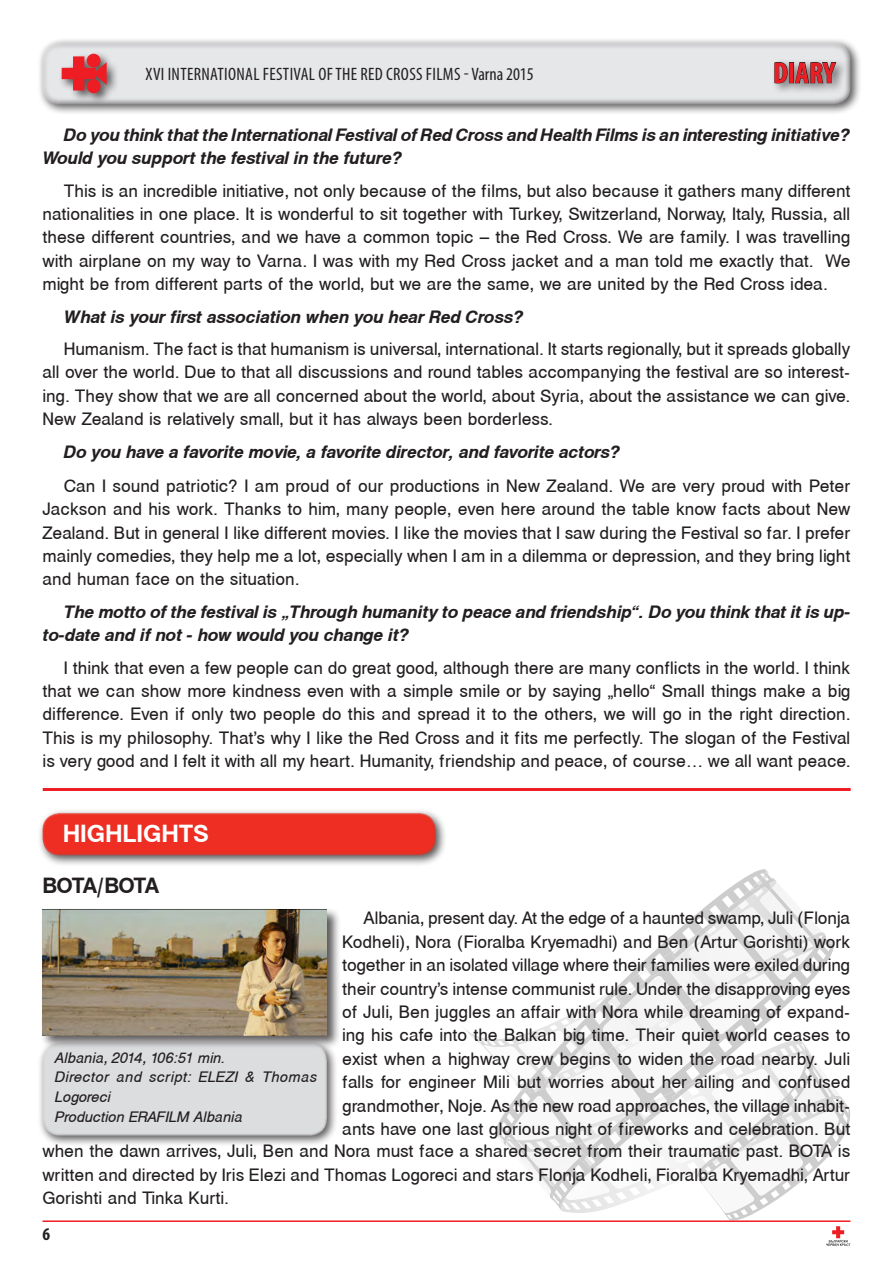
<style>
.page{position:relative;width:893px;height:1263px;background:#fff}
.page>*{position:absolute;margin:0;border:0;box-sizing:border-box;transform-origin:0 0}
.t1{font:700 condensed 30px "Myriad Pro";color:#ee1d23}
.Bulletin_body{font:700 27px "Helen Bg";color:#fff}
.Bulletin_body-2{font:700 24px "Helen Bg";letter-spacing:-.055em;color:#231f20}
.Bulletin_body-3{font:19.5px/23.4px "Helen Bg";color:#231f20;text-align:justify}
.Bulletin_body-4{font:italic 700 19.5px/23.4px "Helen Bg";letter-spacing:-.005em;color:#231f20}
.t2{font:condensed 18px "Myriad Pro";letter-spacing:.02em;color:#231f20}
.t3{font:700 condensed 18px "Myriad Pro";color:#231f20}
.Bulletin_body-5{font:italic 16.5px "Helen Bg";color:#231f20}
.Bulletin_body-6{font:italic 16.5px/19.8px "Helen Bg";letter-spacing:.025em;color:#231f20}
</style>
<div class="page">
<svg style="left:468px;top:870px;width:382px;height:350px"></svg>
<hr style="left:43px;top:1220px;width:807px;height:2px;background:#ee1d23">
<svg style="left:826px;top:1226px;width:24px;height:20px"></svg>
<div style="left:37px;top:37px;width:825px;height:79px;background:#231f20;opacity:.75"></div>
<div style="left:42px;top:43px;width:808px;height:61px;background:#e6e7e9;border-radius:17px"></div>
<div style="left:58px;top:50px;width:61px;height:55px;background:#231f20;opacity:.75"></div>
<div style="left:87px;top:54px;width:14px;height:14px;background:#ee1d23;border-radius:50%"></div>
<div style="left:87px;top:79px;width:14px;height:14px;background:#ee1d23;border-radius:50%"></div>
<svg style="left:62px;top:56px;width:45px;height:35px"></svg>
<div style="left:771px;top:58px;width:76px;height:37px;background:#231f20;opacity:.75"></div>
<svg style="left:774px;top:62px;width:14px;height:22px"></svg>
<svg style="left:795px;top:62px;width:41px;height:22px"></svg>
<hr style="left:44px;top:788px;width:805px;height:3px;background:#ee1d23">
<div style="left:37px;top:808px;width:410px;height:59px;background:#231f20;opacity:.75"></div>
<div style="left:42px;top:813px;width:394px;height:42px;background:#ee2e22;border-radius:17px"></div>
<div style="left:38px;top:1038px;width:300px;height:109px;background:#231f20;opacity:.75"></div>
<div style="left:43px;top:1043px;width:284px;height:93px;background:#dcdddf;border-radius:17px"></div>
<div style="left:41px;top:907px;width:300px;height:142px;background:#231f20;opacity:.75"></div>
<img style="left:43px;top:910px;width:284px;height:125px">
<p class="t2" style="left:145px;top:64px;width:390px">XVI INTERNATIONAL FESTIVAL OF THE RED CROSS FILMS - Varna 2015</p>
<h1 class="t1" style="left:773px;top:54px;width:64px">DIARY</h1>
<p class="Bulletin_body-4" style="left:43px;top:123px;width:809px;text-indent:21px">Do you think that the International Festival of Red Cross and Health Films is an interesting initiative?<br>Would you support the festival in the future?</p>
<p class="Bulletin_body-3" style="left:43px;top:179px;width:809px;text-indent:21px">This is an incredible initiative, not only because of the films, but also because it gathers many different nationalities in one place. It is wonderful to sit together with Turkey, Switzerland, Norway, Italy, Russia, all these different countries, and we have a common topic – the Red Cross. We are family. I was travelling with airplane on my way to Varna. I was with my Red Cross jacket and a man told me exactly that. We might be from different parts of the world, but we are the same, we are united by the Red Cross idea.</p>
<p class="Bulletin_body-4" style="left:64px;top:304px;width:462px">What is your first association when you hear Red Cross?</p>
<p class="Bulletin_body-3" style="left:43px;top:337px;width:809px;text-indent:21px">Humanism. The fact is that humanism is universal, international. It starts regionally, but it spreads globally all over the world. Due to that all discussions and round tables accompanying the festival are so interest&shy;ing. They show that we are all concerned about the world, about Syria, about the assistance we can give.<br>New Zealand is relatively small, but it has always been borderless.</p>
<p class="Bulletin_body-4" style="left:64px;top:439px;width:558px">Do you have a favorite movie, a favorite director, and favorite actors?</p>
<p class="Bulletin_body-3" style="left:43px;top:474px;width:809px;text-indent:21px">Can I sound patriotic? I am proud of our productions in New Zealand. We are very proud with Peter Jackson and his work. Thanks to him, many people, even here around the table know facts about New Zealand. But in general I like different movies. I like the movies that I saw during the Festival so far. I prefer mainly comedies, they help me a lot, especially when I am in a dilemma or depression, and they bring light and human face on the situation.</p>
<p class="Bulletin_body-4" style="left:43px;top:600px;width:809px;text-indent:21px">The motto of the festival is “Through humanity to peace and friendship”. Do you think that it is up&shy;to-date and if not - how would you change it?</p>
<p class="Bulletin_body-3" style="left:43px;top:656px;width:809px;text-indent:21px">I think that even a few people can do great good, although there are many conflicts in the world. I think that we can show more kindness even with a simple smile or by saying “hello” Small things make a big difference. Even if only two people do this and spread it to the others, we will go in the right direction.<br>This is my philosophy. That’s why I like the Red Cross and it fits me perfectly. The slogan of the Festival is very good and I felt it with all my heart. Humanity, friendship and peace, of course… we all want peace.</p>
<p class="Bulletin_body" style="left:63px;top:819px;width:148px">HIGHLIGHTS</p>
<p class="Bulletin_body-2" style="left:42px;top:873px;width:118px">BOTA/BOTA</p>
<p class="Bulletin_body-3" style="left:363px;top:907px;width:488px">Albania, present day. At the edge of a haunted swamp, Juli (Flonja</p>
<p class="Bulletin_body-3" style="left:342px;top:930px;width:510px">Kodheli), Nora (Fioralba Kryemadhi) and Ben (Artur Gorishti) work</p>
<p class="Bulletin_body-3" style="left:342px;top:953px;width:509px">together in an isolated village where their families were exiled during</p>
<p class="Bulletin_body-3" style="left:342px;top:977px;width:510px">their country’s intense communist rule. Under the disapproving eyes</p>
<p class="Bulletin_body-3" style="left:342px;top:1000px;width:510px">of Juli, Ben juggles an affair with Nora while dreaming of expand-</p>
<p class="Bulletin_body-3" style="left:342px;top:1024px;width:510px">ing his cafe into the Balkan big time. Their quiet world ceases to</p>
<p class="Bulletin_body-3" style="left:342px;top:1047px;width:510px">exist when a highway crew begins to widen the road nearby. Juli</p>
<p class="Bulletin_body-3" style="left:342px;top:1070px;width:510px">falls for engineer Mili but worries about her ailing and confused</p>
<p class="Bulletin_body-3" style="left:342px;top:1094px;width:510px">grandmother, Noje. As the new road approaches, the village inhabit-</p>
<p class="Bulletin_body-3" style="left:342px;top:1117px;width:510px">ants have one last glorious night of fireworks and celebration. But</p>
<p class="Bulletin_body-3" style="left:42px;top:1140px;width:809px">when the dawn arrives, Juli, Ben and Nora must face a shared secret from their traumatic past. BOTA is</p>
<p class="Bulletin_body-3" style="left:42px;top:1163px;width:809px">written and directed by Iris Elezi and Thomas Logoreci and stars Flonja Kodheli, Fioralba Kryemadhi, Artur</p>
<p class="Bulletin_body-3" style="left:42px;top:1186px;width:188px">Gorishti and Tinka Kurti.</p>
<p class="Bulletin_body-5" style="left:55px;top:1049px;width:172px">Albania, 2014, 106:51 min.</p>
<p class="Bulletin_body-6" style="left:55px;top:1067px;width:264px">Director and script: ELEZI &amp; Thomas<br>Logoreci</p>
<p class="Bulletin_body-5" style="left:55px;top:1108px;width:189px">Production ERAFILM Albania</p>
<p class="t3" style="left:43px;top:1222px;width:9px">6</p>
</div>
